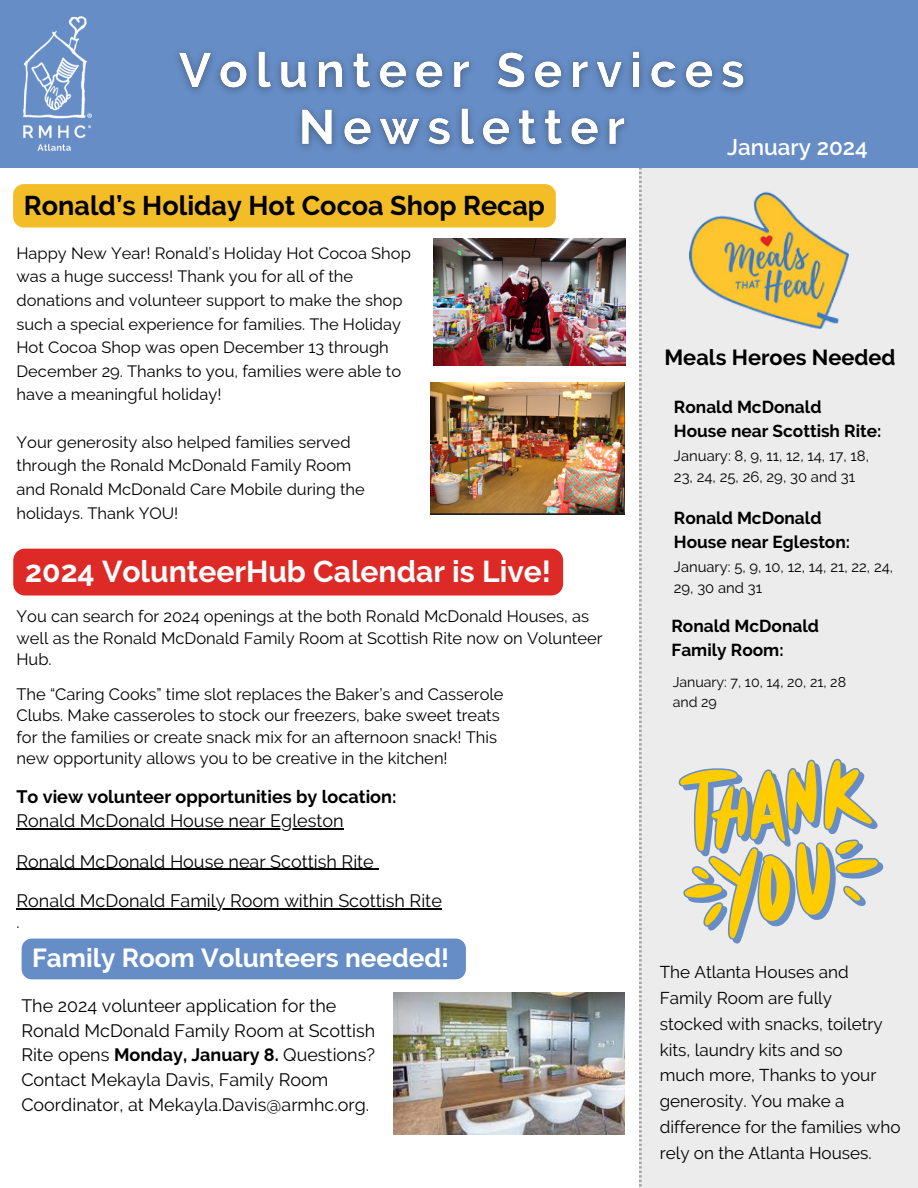
<style>
.page{position:relative;width:918px;height:1188px;background:#fff}
.page>*{position:absolute;margin:0;border:0;box-sizing:border-box;transform-origin:0 0}
.t1{font:700 30px "Raleway";color:#fff}
.t2{font:700 27px "Raleway";color:#000}
.t3{font:700 26.1px "Raleway";color:#fff}
.t4{font:600 22.5px "Raleway";color:#fff}
.t5{font:700 21.75px "Raleway";color:#000}
.t6{font:18px/24.8px "Raleway";color:#000}
.t7{font:700 18px "Raleway";color:#000}
.t8{font:700 17.25px "Raleway";color:#000}
.t9{font:17.1px/25.8px "Raleway";color:#000}
.t10{font:16.5px/23.7px "Raleway";color:#000}
.t11{font:14.85px/20.2px "Raleway";color:#000}
.t12{font:14.25px/19.4px "Raleway";color:#000}
.s1{font-weight:700}
</style>
<div class="page">
<div style="left:639px;top:168px;width:279px;height:1020px;background:#ececec"></div>
<div style="left:0;top:0;width:918px;height:168px;background:#668dc6"></div>
<img style="left:24px;top:17px;width:67px;height:134px">
<img style="left:690px;top:180px;width:158px;height:151px">
<svg style="left:678px;top:759px;width:205px;height:184px;background:#d5ce9a"></svg>
<img style="left:393px;top:992px;width:232px;height:142px">
<img style="left:433px;top:239px;width:193px;height:127px">
<img style="left:430px;top:383px;width:195px;height:131px">
<div style="left:22px;top:939px;width:444px;height:40px;background:#668dc6"></div>
<img style="left:177px;top:51px;width:569px;height:99px">
<div style="left:13px;top:184px;width:543px;height:44px;background:#f2bd27;border-radius:11px"></div>
<div style="left:13px;top:549px;width:550px;height:47px;background:#dd2a26"></div>
<hr style="left:16px;top:828px;width:328px;height:1px;background:#000">
<hr style="left:16px;top:869px;width:358px;height:1px;background:#000">
<hr style="left:16px;top:908px;width:426px;height:1px;background:#000">
<p class="t2" style="left:24px;top:190px;width:523px">Ronald’s Holiday Hot Cocoa Shop Recap</p>
<p class="t10" style="left:16px;top:241px;width:396px">Happy New Year! Ronald’s Holiday Hot Cocoa Shop was a huge success! Thank you for all of the donations and volunteer support to make the shop such a special experience for families. The Holiday Hot Cocoa Shop was open December 13 through December 29. Thanks to you, families were able to have a meaningful holiday!</p>
<p class="t10" style="left:16px;top:430px;width:336px">Your generosity also helped families served</p>
<p class="t10" style="left:16px;top:454px;width:336px">through the Ronald McDonald Family Room</p>
<p class="t10" style="left:16px;top:477px;width:350px">and Ronald McDonald Care Mobile during the holidays. Thank YOU!</p>
<p class="t1" style="left:25px;top:553px;width:527px">2024 VolunteerHub Calendar is Live!</p>
<p class="t10" style="left:16px;top:606px;width:588px;line-height:21.3px">You can search for 2024 openings at the both Ronald McDonald Houses, as well as the Ronald McDonald Family Room at Scottish Rite now on Volunteer<br>Hub.</p>
<p class="t10" style="left:16px;top:682px;width:489px">The “Caring Cooks” time slot replaces the Baker’s and Casserole</p>
<p class="t10" style="left:16px;top:704px;width:485px">Clubs. Make casseroles to stock our freezers, bake sweet treats</p>
<p class="t10" style="left:16px;top:725px;width:482px">for the families or create snack mix for an afternoon snack! This</p>
<p class="t10" style="left:16px;top:746px;width:433px">new opportunity allows you to be creative in the kitchen!</p>
<p class="t7" style="left:16px;top:787px;width:382px">To view volunteer opportunities by location:</p>
<p class="t6" style="left:16px;top:808px;width:329px">Ronald McDonald House near Egleston</p>
<p class="t6" style="left:16px;top:849px;width:359px">Ronald McDonald House near Scottish Rite</p>
<p class="t6" style="left:16px;top:888px;width:427px">Ronald McDonald Family Room within Scottish Rite</p>
<p class="t10" style="left:16px;top:911px;width:5px">.</p>
<p class="t3" style="left:32px;top:943px;width:419px">Family Room Volunteers needed!</p>
<p class="t6" style="left:21px;top:993px;width:355px">The 2024 volunteer application for the Ronald McDonald Family Room at Scottish Rite opens <span class="s1">Monday, January 8.</span> Questions?<br>Contact Mekayla Davis, Family Room Coordinator, at Mekayla.Davis@armhc.org.</p>
<p class="t4" style="left:727px;top:134px;width:142px">January 2024</p>
<p class="t5" style="left:664px;top:345px;width:233px">Meals Heroes Needed</p>
<p class="t8" style="left:674px;top:397px;width:149px">Ronald McDonald</p>
<p class="t8" style="left:674px;top:421px;width:209px">House near Scottish Rite:</p>
<p class="t11" style="left:674px;top:446px;width:197px">January: 8, 9, 11, 12, 14, 17, 18,<br>23, 24, 25, 26, 29, 30 and 31</p>
<p class="t8" style="left:674px;top:508px;width:149px">Ronald McDonald</p>
<p class="t8" style="left:674px;top:532px;width:178px">House near Egleston:</p>
<p class="t11" style="left:674px;top:557px;width:221px">January: 5, 9, 10, 12, 14, 21, 22, 24,<br>29, 30 and 31</p>
<p class="t8" style="left:671px;top:616px;width:149px">Ronald McDonald</p>
<p class="t8" style="left:671px;top:639px;width:114px">Family Room:</p>
<p class="t12" style="left:673px;top:673px;width:175px">January: 7, 10, 14, 20, 21, 28 and 29</p>
<p class="t9" style="left:660px;top:959px;width:191px">The Atlanta Houses and<br>Family Room are fully</p>
<p class="t9" style="left:660px;top:1011px;width:224px">stocked with snacks, toiletry kits, laundry kits and so</p>
<p class="t9" style="left:660px;top:1063px;width:242px">much more, Thanks to your generosity. You make a difference for the families who rely on the Atlanta Houses.</p>
</div>
